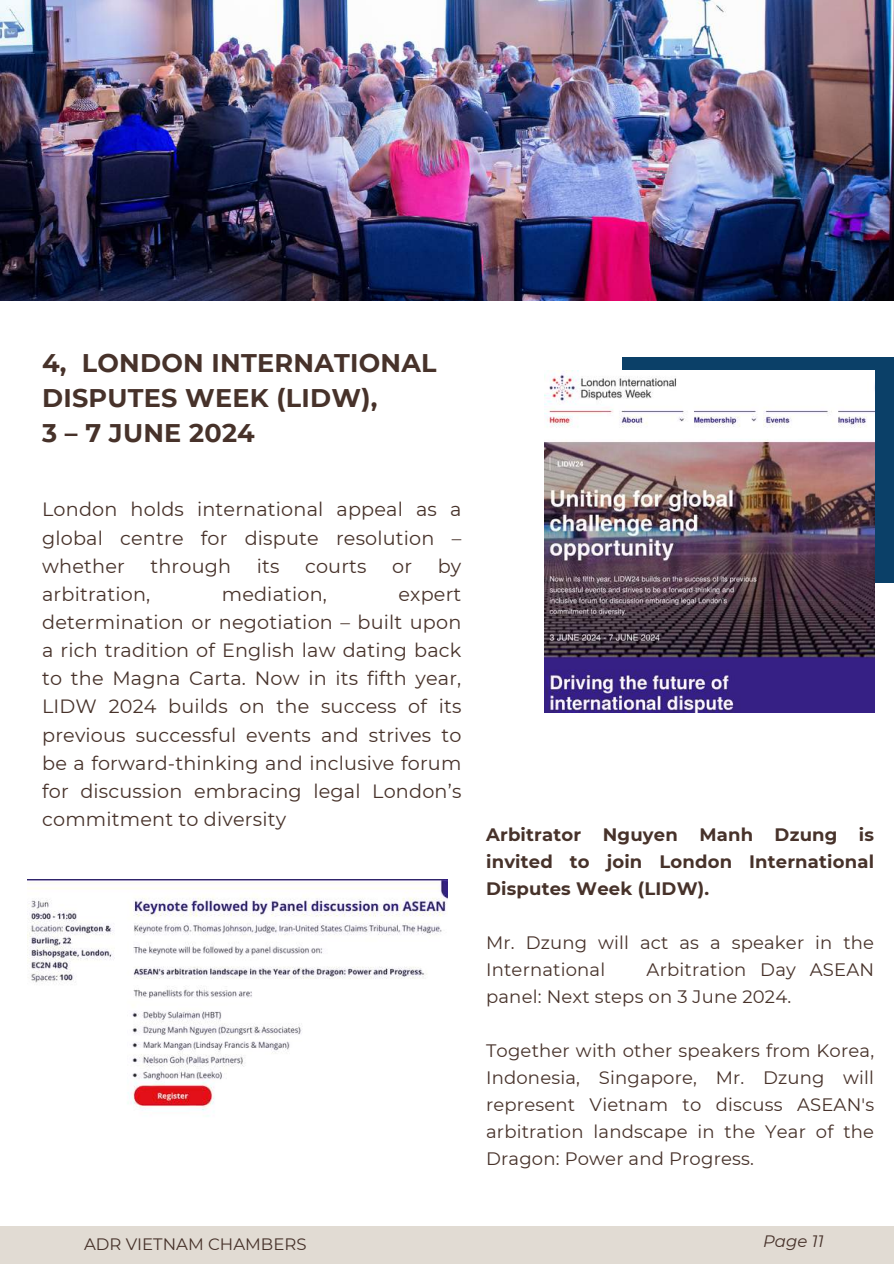
<style>
.page{position:relative;width:894px;height:1264px;background:#fff}
.page>*{position:absolute;margin:0;border:0;box-sizing:border-box;transform-origin:0 0}
.t1{font:700 25.5px/34.8px "Montserrat";letter-spacing:.01em;color:#47322a}
.t2{font:19.2px/28.2px "Montserrat";letter-spacing:.01em;color:#47322a;text-align:justify}
.t3{font:18px/27px "Montserrat";letter-spacing:.01em;color:#47322a}
.t4{font:700 18px/27px "Montserrat";letter-spacing:.01em;color:#47322a;text-align:justify}
.t5{font:16.5px "Montserrat";color:#47322a}
.t6{font:italic 16.5px "Montserrat";color:#47322a}
</style>
<div class="page">
<div style="left:621px;top:357px;width:272px;height:225px;background:#0b4068"></div>
<img style="left:544px;top:370px;width:329px;height:342px">
<img style="left:0;top:0;width:893px;height:300px">
<img style="left:27px;top:879px;width:420px;height:238px">
<div style="left:0;top:1226px;width:893px;height:37px;background:#e1dbd3"></div>
<h1 class="t1" style="left:42px;top:345px;width:396px">4, LONDON INTERNATIONAL<br>DISPUTES WEEK (LIDW),<br>3 – 7 JUNE 2024</h1>
<p class="t2" style="left:42px;top:495px;width:420px">London holds international appeal as a global centre for dispute resolution – whether</p>
<p class="t2" style="left:150px;top:552px;width:82px">through</p>
<p class="t2" style="left:257px;top:552px;width:24px">its</p>
<p class="t2" style="left:305px;top:552px;width:63px">courts</p>
<p class="t2" style="left:392px;top:552px;width:21px">or</p>
<p class="t2" style="left:437px;top:552px;width:25px">by</p>
<p class="t2" style="left:42px;top:580px;width:110px">arbitration,</p>
<p class="t2" style="left:222px;top:580px;width:107px">mediation,</p>
<p class="t2" style="left:42px;top:580px;width:420px;text-indent:356px">expert determination or negotiation – built upon a rich tradition of English law dating back to the Magna Carta. Now in its fifth year, LIDW 2024 builds on the success of its previous successful events and strives to be a forward-thinking and inclusive forum for discussion embracing legal London’s commitment to diversity</p>
<p class="t4" style="left:486px;top:821px;width:389px">Arbitrator Nguyen Manh Dzung is invited to join London International Disputes Week (LIDW).</p>
<p class="t3" style="left:486px;top:929px;width:389px">Mr. Dzung will act as a speaker in the<br>International</p>
<p class="t3" style="left:486px;top:956px;width:389px;text-indent:160px">Arbitration Day ASEAN panel: Next steps on 3 June 2024.</p>
<p class="t3" style="left:486px;top:1037px;width:389px;text-align:justify">Together with other speakers from Korea, Indonesia, Singapore, Mr. Dzung will represent Vietnam to discuss ASEAN's arbitration landscape in the Year of the Dragon: Power and Progress.</p>
<p class="t5" style="left:84px;top:1234px;width:224px">ADR VIETNAM CHAMBERS</p>
<p class="t6" style="left:762px;top:1231px;width:62px">Page 11</p>
</div>
